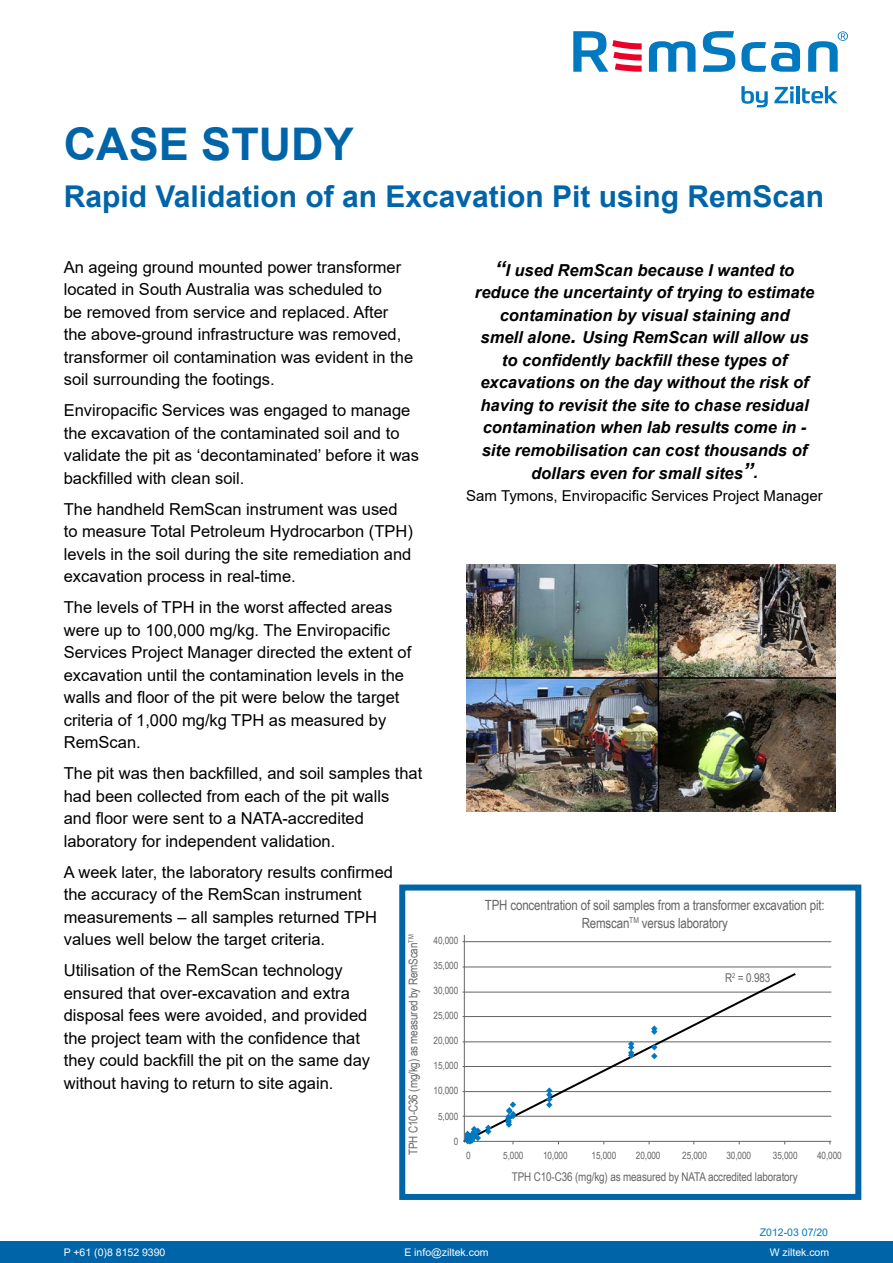
<style>
.page{position:relative;width:893px;height:1263px;background:#fff}
.page>*{position:absolute;margin:0;border:0;box-sizing:border-box;transform-origin:0 0}
.t1{font:700 45px "Arial";color:#0064a8}
.t2{font:700 30px "Arial";color:#0064a8}
.t3{font:16.5px/22.5px "Arial";color:#000}
.t4{font:italic 700 16.5px/22.5px "Arial";color:#000;text-align:center}
.t5{font:15px "Arial";color:#000}
.t6{font:14.1px/18px "Arial Narrow";letter-spacing:-.01em;color:#636466;text-align:center}
.t7{font:12px "Arial Narrow";letter-spacing:-.01em;color:#636466}
.t8{font:10.5px "Arial";color:#fff}
.t9{font:10.5px "Arial";color:#0079c1}
.t10{font:10.05px "Arial Narrow";letter-spacing:-.01em;color:#636466}
.s1{font-size:21px}
</style>
<div class="page">
<svg style="left:741px;top:86px;width:27px;height:21px"></svg>
<svg style="left:774px;top:86px;width:20px;height:17px"></svg>
<hr style="left:796px;top:86px;width:3px;height:17px;background:#0079c1">
<svg style="left:802px;top:86px;width:36px;height:17px"></svg>
<svg style="left:649px;top:41px;width:46px;height:31px"></svg>
<svg style="left:703px;top:31px;width:32px;height:41px"></svg>
<svg style="left:741px;top:42px;width:59px;height:30px"></svg>
<svg style="left:573px;top:31px;width:69px;height:41px"></svg>
<svg style="left:808px;top:31px;width:40px;height:41px"></svg>
<div style="left:0;top:1242px;width:893px;height:21px;background:#0064a8"></div>
<img style="left:466px;top:565px;width:369px;height:246px">
<div style="left:399px;top:884px;width:462px;height:316px;border:6px solid #0064a8"></div>
<hr style="left:463px;top:941px;width:368px;height:1px;background:#636466">
<hr style="left:463px;top:967px;width:368px;height:1px;background:#636466">
<hr style="left:463px;top:992px;width:368px;height:1px;background:#636466">
<hr style="left:463px;top:1016px;width:368px;height:1px;background:#636466">
<hr style="left:463px;top:1041px;width:368px;height:1px;background:#636466">
<hr style="left:463px;top:1066px;width:368px;height:1px;background:#636466">
<hr style="left:463px;top:1091px;width:368px;height:1px;background:#636466">
<hr style="left:463px;top:1116px;width:368px;height:1px;background:#636466">
<svg style="left:462px;top:971px;width:336px;height:173px"></svg>
<hr style="left:465px;top:1141px;width:366px;height:1px;background:#636466">
<hr style="left:464px;top:935px;width:1px;height:206px;background:#636466">
<svg style="left:651px;top:1025px;width:6px;height:10px"></svg>
<svg style="left:628px;top:1041px;width:6px;height:17px"></svg>
<svg style="left:651px;top:1044px;width:6px;height:15px"></svg>
<svg style="left:464px;top:1124px;width:27px;height:21px"></svg>
<svg style="left:505px;top:1101px;width:11px;height:27px"></svg>
<svg style="left:546px;top:1087px;width:6px;height:21px"></svg>
<h1 class="t1" style="left:64px;top:113px;width:292px">CASE STUDY</h1>
<h2 class="t2" style="left:64px;top:175px;width:762px">Rapid Validation of an Excavation Pit using RemScan</h2>
<p class="t3" style="left:64px;top:255px;width:351px">An ageing ground mounted power transformer located in South Australia was scheduled to<br>be removed from service and replaced. After the above-ground infrastructure was removed, transformer oil contamination was evident in the soil surrounding the footings.</p>
<p class="t3" style="left:64px;top:399px;width:357px">Enviropacific Services was engaged to manage the excavation of the contaminated soil and to validate the pit as ‘decontaminated’ before it was backfilled with clean soil.</p>
<p class="t3" style="left:64px;top:498px;width:351px">The handheld RemScan instrument was used to measure Total Petroleum Hydrocarbon (TPH) levels in the soil during the site remediation and excavation process in real-time.</p>
<p class="t3" style="left:64px;top:596px;width:349px">The levels of TPH in the worst affected areas were up to 100,000 mg/kg. The Enviropacific Services Project Manager directed the extent of excavation until the contamination levels in the walls and floor of the pit were below the target criteria of 1,000 mg/kg TPH as measured by RemScan.</p>
<p class="t3" style="left:64px;top:762px;width:360px">The pit was then backfilled, and soil samples that had been collected from each of the pit walls<br>and floor were sent to a NATA-accredited laboratory for independent validation.</p>
<p class="t3" style="left:64px;top:861px;width:331px">A week later, the laboratory results confirmed the accuracy of the RemScan instrument measurements – all samples returned TPH values well below the target criteria.</p>
<p class="t3" style="left:64px;top:959px;width:308px">Utilisation of the RemScan technology ensured that over-excavation and extra disposal fees were avoided, and provided the project team with the confidence that they could backfill the pit on the same day without having to return to site again.</p>
<p class="t7" style="left:404px;top:1155px;width:222px;rotate:-90deg">TPH C10-C36 (mg/kg) as measured by RemScan<sup>TM</sup></p>
<p class="t4" style="left:475px;top:259px;width:341px"><span class="s1">“</span>I used RemScan because I wanted to reduce the uncertainty of trying to estimate contamination by visual staining and<br>smell alone<span class="s1">.</span> Using RemScan will allow us to confidently backfill these types of excavations on the day without the risk of having to revisit the site to chase residual contamination when lab results come in - site remobilisation can cost thousands of dollars even for small sites<span class="s1">”</span>.</p>
<p class="t5" style="left:466px;top:485px;width:358px">Sam Tymons, Enviropacific Services Project Manager</p>
<p class="t10" style="left:434px;top:933px;width:26px">40,000</p>
<p class="t10" style="left:434px;top:958px;width:26px">35,000</p>
<p class="t10" style="left:434px;top:983px;width:26px">30,000</p>
<p class="t10" style="left:434px;top:1008px;width:26px">25,000</p>
<p class="t10" style="left:434px;top:1033px;width:26px">20,000</p>
<p class="t10" style="left:434px;top:1058px;width:26px">15,000</p>
<p class="t10" style="left:434px;top:1083px;width:26px">10,000</p>
<p class="t10" style="left:438px;top:1109px;width:22px">5,000</p>
<p class="t10" style="left:454px;top:1134px;width:6px">0</p>
<p class="t6" style="left:485px;top:895px;width:341px">TPH concentration of soil samples from a transformer excavation pit:<br>Remscan<sup>TM</sup> versus laboratory</p>
<p class="t7" style="left:725px;top:969px;width:47px">R<sup>2</sup> = 0.983</p>
<p class="t10" style="left:466px;top:1148px;width:6px">0</p>
<p class="t10" style="left:503px;top:1148px;width:22px">5,000</p>
<p class="t10" style="left:543px;top:1148px;width:26px">10,000</p>
<p class="t10" style="left:592px;top:1148px;width:26px">15,000</p>
<p class="t10" style="left:636px;top:1148px;width:26px">20,000</p>
<p class="t10" style="left:682px;top:1148px;width:26px">25,000</p>
<p class="t10" style="left:726px;top:1148px;width:26px">30,000</p>
<p class="t10" style="left:773px;top:1148px;width:26px">35,000</p>
<p class="t10" style="left:817px;top:1148px;width:26px">40,000</p>
<p class="t7" style="left:512px;top:1168px;width:287px">TPH C10-C36 (mg/kg) as measured by NATA accredited laboratory</p>
<p class="t9" style="left:760px;top:1224px;width:70px">Z012-03 07/20</p>
<p class="t8" style="left:64px;top:1245px;width:103px">P +61 (0)8 8152 9390</p>
<p class="t8" style="left:404px;top:1245px;width:86px">E info@ziltek.com</p>
<p class="t8" style="left:770px;top:1245px;width:61px">W ziltek.com</p>
</div>
